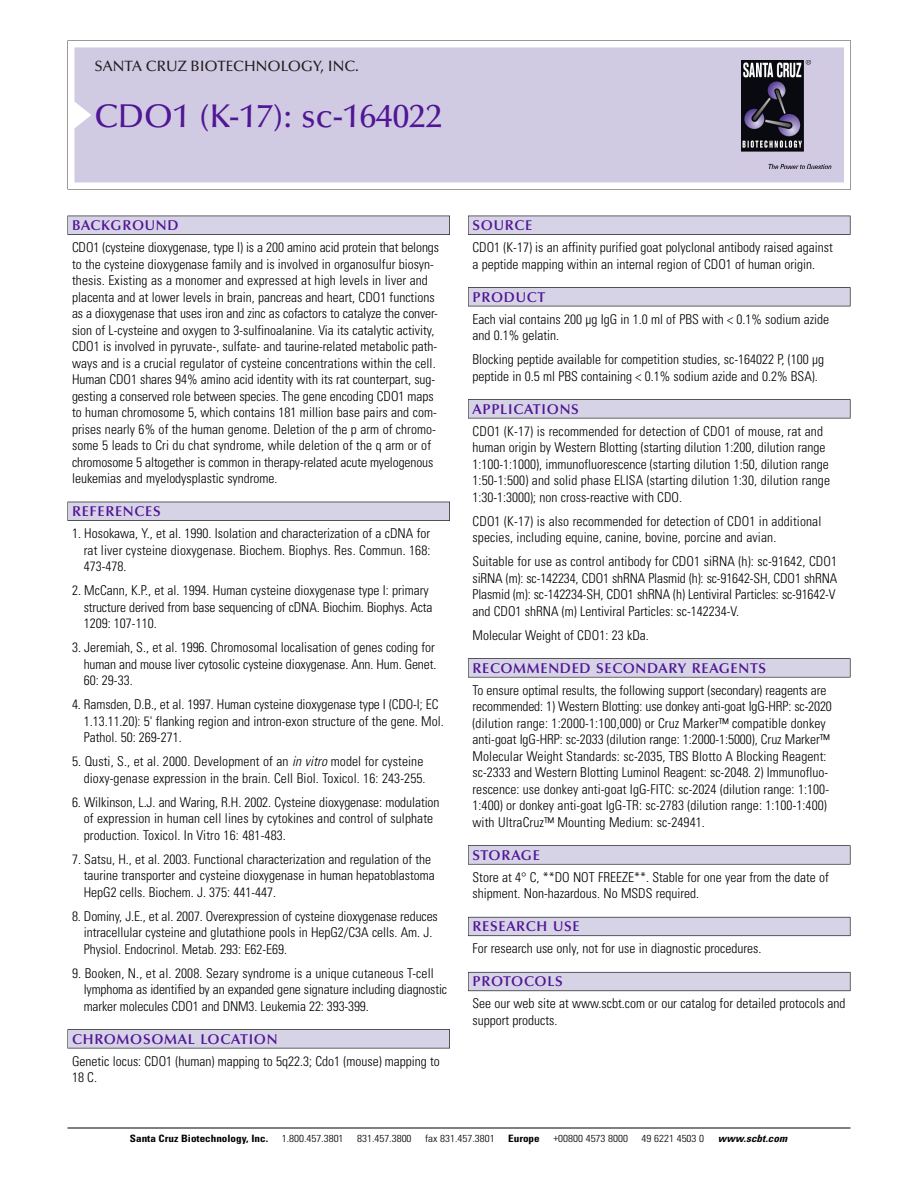
<style>
.page{position:relative;width:918px;height:1188px;background:#fff}
.page>*{position:absolute;margin:0;border:0;box-sizing:border-box;transform-origin:0 0}
.t1{font:500 33px "Optima";color:#511695}
.t2{font:500 15px "Optima";color:#231f20}
.t3{font:600 14.25px "Optima";letter-spacing:.05em;color:#511695}
.t4{font:300 condensed 13.5px/16.5px "Univers";color:#000}
.t5{font:300 condensed 10.2px "Univers";color:#000;scale:1.1 1}
.t6{font:700 condensed 10.2px "Univers";color:#000;scale:1.1 1}
.t7{font:italic 700 condensed 10.2px "Univers";letter-spacing:.005em;color:#000;scale:1.1 1}
.s1{font-style:italic}
</style>
<div class="page">
<svg style="left:68px;top:40px;width:783px;height:149px"></svg>
<div style="left:74px;top:47px;width:770px;height:135px;background:#d1cae3"></div>
<img style="left:741px;top:60px;width:90px;height:108px">
<div style="left:68px;top:216px;width:382px;height:19px;background:#525155"></div>
<div style="left:68px;top:216px;width:381px;height:18px;background:#d7d3e7"></div>
<div style="left:68px;top:502px;width:382px;height:19px;background:#515055"></div>
<div style="left:68px;top:502px;width:381px;height:18px;background:#d7d3e7"></div>
<div style="left:68px;top:1029px;width:382px;height:19px;background:#545357"></div>
<div style="left:68px;top:1030px;width:381px;height:18px;background:#d7d3e7"></div>
<div style="left:468px;top:216px;width:382px;height:19px;background:#525155"></div>
<div style="left:468px;top:216px;width:382px;height:18px;background:#d7d3e7"></div>
<div style="left:468px;top:287px;width:382px;height:19px;background:#525155"></div>
<div style="left:468px;top:288px;width:382px;height:18px;background:#d7d3e7"></div>
<div style="left:468px;top:399px;width:382px;height:19px;background:#545357"></div>
<div style="left:468px;top:400px;width:382px;height:18px;background:#d7d3e7"></div>
<div style="left:468px;top:658px;width:382px;height:19px;background:#575759"></div>
<div style="left:468px;top:659px;width:382px;height:18px;background:#d7d3e7"></div>
<svg style="left:468px;top:845px;width:382px;height:20px"></svg>
<div style="left:468px;top:846px;width:382px;height:18px;background:#d7d3e7"></div>
<div style="left:468px;top:917px;width:382px;height:19px;background:#66646e"></div>
<div style="left:468px;top:917px;width:382px;height:18px;background:#d7d3e7"></div>
<div style="left:468px;top:972px;width:382px;height:19px;background:#66646d"></div>
<div style="left:468px;top:973px;width:382px;height:18px;background:#d7d3e7"></div>
<hr style="left:68px;top:1128px;width:782px;height:1px;background:#000">
<p class="t2" style="left:94px;top:61px;width:266px">SANTA CRUZ BIOTECHNOLOGY, INC.</p>
<h1 class="t1" style="left:94px;top:103px;width:349px">CDO1 (K-17): sc-164022</h1>
<p class="t3" style="left:72px;top:219px;width:108px">BACKGROUND</p>
<p class="t4" style="left:72px;top:240px;width:369px">CDO1 (cysteine dioxygenase, type I) is a 200 amino acid protein that belongs to the cysteine dioxygenase family and is involved in organosulfur biosyn&shy;thesis. Existing as a monomer and expressed at high levels in liver and placenta and at lower levels in brain, pancreas and heart, CDO1 functions as a dioxygenase that uses iron and zinc as cofactors to catalyze the conver&shy;sion of L-cysteine and oxygen to 3-sulfinoalanine. Via its catalytic activity, CDO1 is involved in pyruvate-, sulfate- and taurine-related metabolic path&shy;ways and is a crucial regulator of cysteine concentrations within the cell.<br>Human CDO1 shares 94% amino acid identity with its rat counterpart, sug&shy;gesting a conserved role between species. The gene encoding CDO1 maps to human chromosome 5, which contains 181 million base pairs and com&shy;prises nearly 6% of the human genome. Deletion of the p arm of chromo&shy;some 5 leads to Cri du chat syndrome, while deletion of the q arm or of chromosome 5 altogether is common in therapy-related acute myelogenous leukemias and myelodysplastic syndrome.</p>
<p class="t3" style="left:72px;top:506px;width:90px">REFERENCES</p>
<p class="t4" style="left:84px;top:526px;width:348px;text-align:justify;text-indent:-12px">1. Hosokawa, Y., et al. 1990. Isolation and characterization of a cDNA for rat liver cysteine dioxygenase. Biochem. Biophys. Res. Commun. 168:<br>473-478.</p>
<p class="t4" style="left:84px;top:583px;width:350px;text-indent:-12px">2. McCann, K.P., et al. 1994. Human cysteine dioxygenase type I: primary structure derived from base sequencing of cDNA. Biochim. Biophys. Acta<br>1209: 107-110.</p>
<p class="t4" style="left:84px;top:640px;width:354px;text-align:justify;text-indent:-12px">3. Jeremiah, S., et al. 1996. Chromosomal localisation of genes coding for human and mouse liver cytosolic cysteine dioxygenase. Ann. Hum. Genet.<br>60: 29-33.</p>
<p class="t4" style="left:84px;top:697px;width:362px;text-indent:-12px">4. Ramsden, D.B., et al. 1997. Human cysteine dioxygenase type I (CDO-I; EC<br>1.13.11.20): 5' flanking region and intron-exon structure of the gene. Mol.<br>Pathol. 50: 269-271.</p>
<p class="t4" style="left:72px;top:754px;width:355px;text-align:right">5. Qusti, S., et al. 2000. Development of an <span class="s1">in vitro</span> model for cysteine dioxy-genase expression in the brain. Cell Biol. Toxicol. 16: 243-255.</p>
<p class="t4" style="left:84px;top:795px;width:357px;text-indent:-12px">6. Wilkinson, L.J. and Waring, R.H. 2002. Cysteine dioxygenase: modulation of expression in human cell lines by cytokines and control of sulphate production. Toxicol. In Vitro 16: 481-483.</p>
<p class="t4" style="left:84px;top:852px;width:353px;text-indent:-12px">7. Satsu, H., et al. 2003. Functional characterization and regulation of the taurine transporter and cysteine dioxygenase in human hepatoblastoma<br>HepG2 cells. Biochem. J. 375: 441-447.</p>
<p class="t4" style="left:84px;top:909px;width:356px;text-indent:-12px">8. Dominy, J.E., et al. 2007. Overexpression of cysteine dioxygenase reduces intracellular cysteine and glutathione pools in HepG2/C3A cells. Am. J.<br>Physiol. Endocrinol. Metab. 293: E62-E69.</p>
<p class="t4" style="left:84px;top:966px;width:365px;text-indent:-12px">9. Booken, N., et al. 2008. Sezary syndrome is a unique cutaneous T-cell lymphoma as identified by an expanded gene signature including diagnostic marker molecules CDO1 and DNM3. Leukemia 22: 393-399.</p>
<p class="t3" style="left:72px;top:1033px;width:207px">CHROMOSOMAL LOCATION</p>
<p class="t4" style="left:72px;top:1054px;width:369px">Genetic locus: CDO1 (human) mapping to 5q22.3; Cdo1 (mouse) mapping to<br>18 C.</p>
<p class="t3" style="left:473px;top:219px;width:61px">SOURCE</p>
<p class="t4" style="left:473px;top:240px;width:362px">CDO1 (K-17) is an affinity purified goat polyclonal antibody raised against a peptide mapping within an internal region of CDO1 of human origin.</p>
<p class="t3" style="left:473px;top:291px;width:74px">PRODUCT</p>
<p class="t4" style="left:473px;top:312px;width:358px">Each vial contains 200 µg IgG in 1.0 ml of PBS with &lt; 0.1% sodium azide and 0.1% gelatin.</p>
<p class="t4" style="left:473px;top:352px;width:353px">Blocking peptide available for competition studies, sc-164022 P, (100 µg peptide in 0.5 ml PBS containing &lt; 0.1% sodium azide and 0.2% BSA).</p>
<p class="t3" style="left:473px;top:403px;width:108px">APPLICATIONS</p>
<p class="t4" style="left:473px;top:424px;width:359px">CDO1 (K-17) is recommended for detection of CDO1 of mouse, rat and human origin by Western Blotting (starting dilution 1:200, dilution range 1:100-1:1000), immunofluorescence (starting dilution 1:50, dilution range 1:50-1:500) and solid phase ELISA (starting dilution 1:30, dilution range 1:30-1:3000); non cross-reactive with CDO.</p>
<p class="t4" style="left:473px;top:514px;width:350px">CDO1 (K-17) is also recommended for detection of CDO1 in additional species, including equine, canine, bovine, porcine and avian.</p>
<p class="t4" style="left:473px;top:554px;width:366px">Suitable for use as control antibody for CDO1 siRNA (h): sc-91642, CDO1 siRNA (m): sc-142234, CDO1 shRNA Plasmid (h): sc-91642-SH, CDO1 shRNA Plasmid (m): sc-142234-SH, CDO1 shRNA (h) Lentiviral Particles: sc-91642-V and CDO1 shRNA (m) Lentiviral Particles: sc-142234-V.</p>
<p class="t4" style="left:473px;top:628px;width:178px">Molecular Weight of CDO1: 23 kDa.</p>
<p class="t3" style="left:473px;top:662px;width:295px">RECOMMENDED SECONDARY REAGENTS</p>
<p class="t4" style="left:473px;top:683px;width:361px">To ensure optimal results, the following support (secondary) reagents are recommended: 1) Western Blotting: use donkey anti-goat IgG-HRP: sc-2020 (dilution range: 1:2000-1:100,000) or Cruz Marker™ compatible donkey anti-goat IgG-HRP: sc-2033 (dilution range: 1:2000-1:5000), Cruz Marker™ Molecular Weight Standards: sc-2035, TBS Blotto A Blocking Reagent: sc-2333 and Western Blotting Luminol Reagent: sc-2048. 2) Immunofluo&shy;rescence: use donkey anti-goat IgG-FITC: sc-2024 (dilution range: 1:100- 1:400) or donkey anti-goat IgG-TR: sc-2783 (dilution range: 1:100-1:400) with UltraCruz™ Mounting Medium: sc-24941.</p>
<p class="t3" style="left:473px;top:849px;width:69px">STORAGE</p>
<p class="t4" style="left:473px;top:870px;width:358px">Store at 4° C, **DO NOT FREEZE**. Stable for one year from the date of shipment. Non-hazardous. No MSDS required.</p>
<p class="t3" style="left:473px;top:921px;width:109px">RESEARCH USE</p>
<p class="t4" style="left:473px;top:941px;width:290px">For research use only, not for use in diagnostic procedures.</p>
<p class="t3" style="left:473px;top:976px;width:92px">PROTOCOLS</p>
<p class="t4" style="left:473px;top:997px;width:375px">See our web site at www.scbt.com or our catalog for detailed protocols and support products.</p>
<p class="t6" style="left:130px;top:1135px;width:127px">Santa Cruz Biotechnology, Inc.</p>
<p class="t5" style="left:282px;top:1135px;width:58px">1.800.457.3801</p>
<p class="t5" style="left:357px;top:1135px;width:51px">831.457.3800</p>
<p class="t5" style="left:425px;top:1135px;width:65px">fax 831.457.3801</p>
<p class="t6" style="left:508px;top:1135px;width:30px">Europe</p>
<p class="t5" style="left:553px;top:1135px;width:69px">+00800 4573 8000</p>
<p class="t5" style="left:642px;top:1135px;width:58px">49 6221 4503 0</p>
<p class="t7" style="left:718px;top:1135px;width:64px">www.scbt.com</p>
</div>
